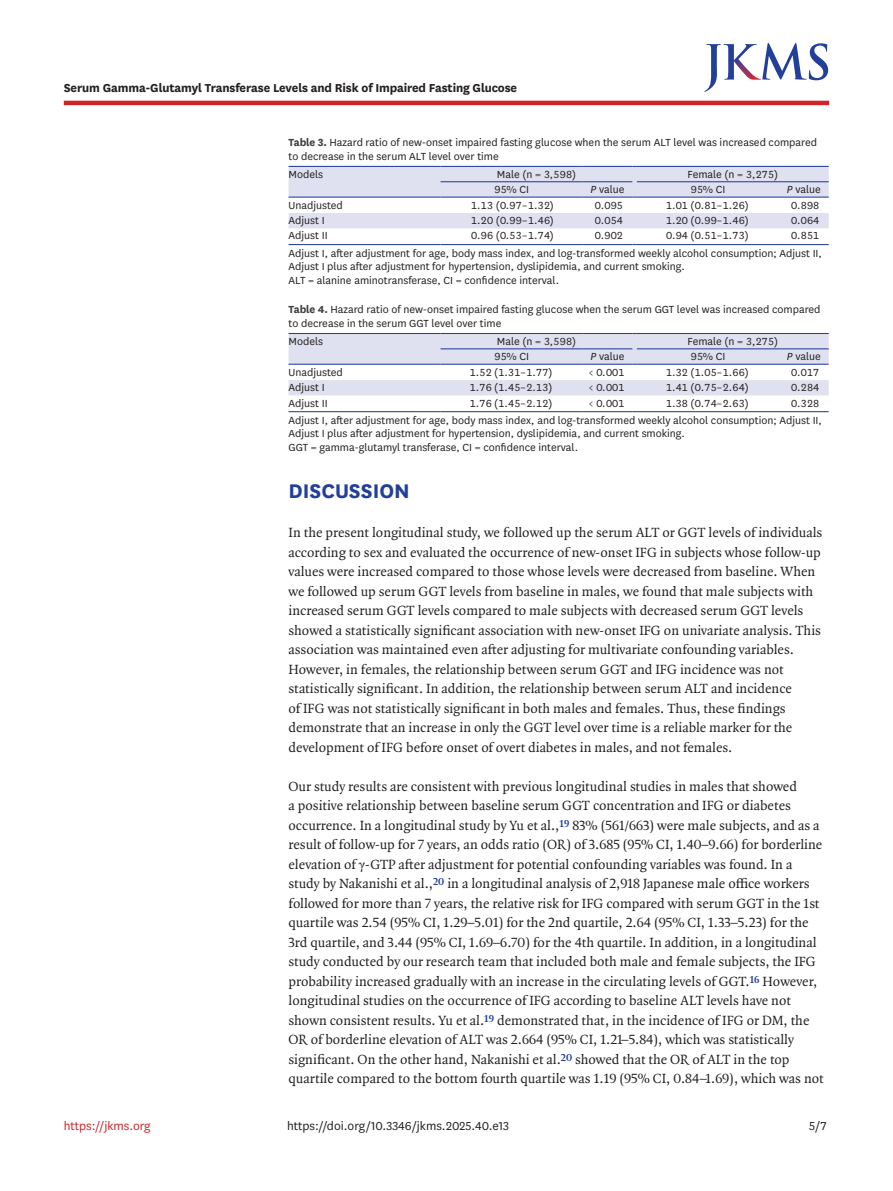
<style>
.page{position:relative;width:893px;height:1191px;background:#fff}
.page>*{position:absolute;margin:0;border:0;box-sizing:border-box;transform-origin:0 0}
.body_title1{font:700 23.1px "National";color:#223f99}
.body_p{font:14.25px/19.5px "Quadraat OT";color:#231f20}
.body_p_first{font:14.25px/19.5px "Quadraat OT";color:#231f20}
.alt-title-type{font:700 13.5px "National";letter-spacing:-.01em;color:#231f20}
.doi_running_footer{font:13.5px "National";color:#231f20}
.t1{font:13.5px "National";color:#d1232a}
.table-wrap-foot_p_first{font:12px/13.5px "National";color:#231f20}
.tbody_entry{font:12px "National";letter-spacing:-.05em;color:#231f20}
.table-wrap_caption{font:12px/13.5px "National";color:#231f20}
.thead_entry{font:12px "National";color:#231f20}
.table-wrap-foot_p{font:12px "National";color:#231f20}
.tbody_entry-2{font:12px "National";color:#231f20}
.s1{font-weight:700;color:#3e3e3f}
.s2{font-style:italic}
.s3{font-family:"Times New Roman"}
</style>
<div class="page">
<hr style="left:64px;top:101px;width:765px;height:4px;background:#d1232a">
<svg style="left:704px;top:43px;width:124px;height:49px"></svg>
<svg style="left:289px;top:166px;width:540px;height:62px"></svg>
<hr style="left:637px;top:197px;width:142px;height:1px;background:#223f99">
<hr style="left:779px;top:197px;width:50px;height:1px;background:#223f99">
<hr style="left:289px;top:244px;width:152px;height:1px;background:#223f99">
<hr style="left:441px;top:244px;width:142px;height:1px;background:#223f99">
<hr style="left:583px;top:244px;width:49px;height:1px;background:#223f99">
<hr style="left:637px;top:244px;width:142px;height:1px;background:#223f99">
<hr style="left:779px;top:244px;width:50px;height:1px;background:#223f99">
<svg style="left:289px;top:333px;width:540px;height:62px"></svg>
<hr style="left:637px;top:364px;width:142px;height:1px;background:#223f99">
<hr style="left:779px;top:364px;width:50px;height:1px;background:#223f99">
<hr style="left:289px;top:411px;width:152px;height:1px;background:#223f99">
<hr style="left:441px;top:411px;width:142px;height:1px;background:#223f99">
<hr style="left:583px;top:411px;width:49px;height:1px;background:#223f99">
<hr style="left:637px;top:411px;width:142px;height:1px;background:#223f99">
<hr style="left:779px;top:411px;width:50px;height:1px;background:#223f99">
<p class="alt-title-type" style="left:64px;top:78px;width:455px">Serum Gamma-Glutamyl Transferase Levels and Risk of Impaired Fasting Glucose</p>
<p class="table-wrap_caption" style="left:289px;top:135px;width:530px"><span class="s1">Table 3.</span> Hazard ratio of new-onset impaired fasting glucose when the serum ALT level was increased compared to decrease in the serum ALT level over time</p>
<p class="thead_entry" style="left:289px;top:166px;width:36px">Models</p>
<p class="thead_entry" style="left:497px;top:166px;width:80px">Male (n = 3,598)</p>
<p class="thead_entry" style="left:687px;top:166px;width:92px">Female (n = 3,275)</p>
<p class="thead_entry" style="left:494px;top:181px;width:37px">95% CI</p>
<p class="thead_entry" style="left:591px;top:181px;width:35px"><span class="s2">P</span> value</p>
<p class="thead_entry" style="left:690px;top:181px;width:37px">95% CI</p>
<p class="thead_entry" style="left:787px;top:181px;width:35px"><span class="s2">P</span> value</p>
<p class="tbody_entry-2" style="left:289px;top:197px;width:56px">Unadjusted</p>
<p class="tbody_entry" style="left:471px;top:197px;width:84px">1.13 (0.97–1.32)</p>
<p class="tbody_entry" style="left:594px;top:197px;width:30px">0.095</p>
<p class="tbody_entry" style="left:666px;top:197px;width:84px">1.01 (0.81–1.26)</p>
<p class="tbody_entry" style="left:791px;top:197px;width:30px">0.898</p>
<p class="tbody_entry" style="left:289px;top:213px;width:38px">Adjust I</p>
<p class="tbody_entry" style="left:471px;top:213px;width:84px">1.20 (0.99–1.46)</p>
<p class="tbody_entry" style="left:594px;top:213px;width:30px">0.054</p>
<p class="tbody_entry" style="left:666px;top:213px;width:84px">1.20 (0.99–1.46)</p>
<p class="tbody_entry" style="left:791px;top:213px;width:30px">0.064</p>
<p class="tbody_entry-2" style="left:289px;top:228px;width:41px">Adjust II</p>
<p class="tbody_entry" style="left:471px;top:228px;width:84px">0.96 (0.53–1.74)</p>
<p class="tbody_entry" style="left:594px;top:228px;width:30px">0.902</p>
<p class="tbody_entry" style="left:666px;top:228px;width:84px">0.94 (0.51–1.73)</p>
<p class="tbody_entry" style="left:791px;top:228px;width:30px">0.851</p>
<p class="table-wrap-foot_p_first" style="left:289px;top:246px;width:535px">Adjust I, after adjustment for age, body mass index, and log-transformed weekly alcohol consumption; Adjust II,<br>Adjust I plus after adjustment for hypertension, dyslipidemia, and current smoking.</p>
<p class="table-wrap-foot_p" style="left:289px;top:272px;width:272px">ALT = alanine aminotransferase, CI = confidence interval.</p>
<p class="table-wrap_caption" style="left:289px;top:302px;width:533px"><span class="s1">Table 4.</span> Hazard ratio of new-onset impaired fasting glucose when the serum GGT level was increased compared to decrease in the serum GGT level over time</p>
<p class="thead_entry" style="left:289px;top:333px;width:36px">Models</p>
<p class="thead_entry" style="left:497px;top:333px;width:80px">Male (n = 3,598)</p>
<p class="thead_entry" style="left:687px;top:333px;width:92px">Female (n = 3,275)</p>
<p class="thead_entry" style="left:494px;top:348px;width:37px">95% CI</p>
<p class="thead_entry" style="left:591px;top:348px;width:35px"><span class="s2">P</span> value</p>
<p class="thead_entry" style="left:690px;top:348px;width:37px">95% CI</p>
<p class="thead_entry" style="left:787px;top:348px;width:35px"><span class="s2">P</span> value</p>
<p class="tbody_entry-2" style="left:289px;top:364px;width:56px">Unadjusted</p>
<p class="tbody_entry" style="left:469px;top:364px;width:84px">1.52 (1.31–1.77)</p>
<p class="tbody_entry" style="left:589px;top:364px;width:38px">&lt; 0.001</p>
<p class="tbody_entry" style="left:666px;top:364px;width:84px">1.32 (1.05–1.66)</p>
<p class="tbody_entry" style="left:791px;top:364px;width:30px">0.017</p>
<p class="tbody_entry" style="left:289px;top:380px;width:38px">Adjust I</p>
<p class="tbody_entry" style="left:469px;top:380px;width:84px">1.76 (1.45–2.13)</p>
<p class="tbody_entry" style="left:589px;top:380px;width:38px">&lt; 0.001</p>
<p class="tbody_entry" style="left:666px;top:380px;width:84px">1.41 (0.75–2.64)</p>
<p class="tbody_entry" style="left:791px;top:380px;width:30px">0.284</p>
<p class="tbody_entry-2" style="left:289px;top:395px;width:41px">Adjust II</p>
<p class="tbody_entry" style="left:469px;top:395px;width:84px">1.76 (1.45–2.12)</p>
<p class="tbody_entry" style="left:589px;top:395px;width:38px">&lt; 0.001</p>
<p class="tbody_entry" style="left:666px;top:395px;width:84px">1.38 (0.74–2.63)</p>
<p class="tbody_entry" style="left:791px;top:395px;width:30px">0.328</p>
<p class="table-wrap-foot_p_first" style="left:289px;top:413px;width:535px">Adjust I, after adjustment for age, body mass index, and log-transformed weekly alcohol consumption; Adjust II,<br>Adjust I plus after adjustment for hypertension, dyslipidemia, and current smoking.</p>
<p class="table-wrap-foot_p" style="left:289px;top:439px;width:291px">GGT = gamma-glutamyl transferase, CI = confidence interval.</p>
<p class="body_title1" style="left:289px;top:475px;width:123px">DISCUSSION</p>
<p class="body_p_first" style="left:289px;top:523px;width:535px">In the present longitudinal study, we followed up the serum ALT or GGT levels of individuals according to sex and evaluated the occurrence of new-onset IFG in subjects whose follow-up values were increased compared to those whose levels were decreased from baseline. When we followed up serum GGT levels from baseline in males, we found that male subjects with increased serum GGT levels compared to male subjects with decreased serum GGT levels showed a statistically significant association with new-onset IFG on univariate analysis. This association was maintained even after adjusting for multivariate confounding variables.<br>However, in females, the relationship between serum GGT and IFG incidence was not statistically significant. In addition, the relationship between serum ALT and incidence<br>of IFG was not statistically significant in both males and females. Thus, these findings demonstrate that an increase in only the GGT level over time is a reliable marker for the development of IFG before onset of overt diabetes in males, and not females.</p>
<p class="body_p" style="left:289px;top:776px;width:537px">Our study results are consistent with previous longitudinal studies in males that showed<br>a positive relationship between baseline serum GGT concentration and IFG or diabetes occurrence. In a longitudinal study by Yu et al.,<sup>19</sup> 83% (561/663) were male subjects, and as a result of follow-up for 7 years, an odds ratio (OR) of 3.685 (95% CI, 1.40–9.66) for borderline elevation of <span class="s3">γ</span>-GTP after adjustment for potential confounding variables was found. In a study by Nakanishi et al.,<sup>20</sup> in a longitudinal analysis of 2,918 Japanese male office workers followed for more than 7 years, the relative risk for IFG compared with serum GGT in the 1st quartile was 2.54 (95% CI, 1.29–5.01) for the 2nd quartile, 2.64 (95% CI, 1.33–5.23) for the 3rd quartile, and 3.44 (95% CI, 1.69–6.70) for the 4th quartile. In addition, in a longitudinal study conducted by our research team that included both male and female subjects, the IFG probability increased gradually with an increase in the circulating levels of GGT.<sup>16</sup> However, longitudinal studies on the occurrence of IFG according to baseline ALT levels have not shown consistent results. Yu et al.<sup>19</sup> demonstrated that, in the incidence of IFG or DM, the OR of borderline elevation of ALT was 2.664 (95% CI, 1.21–5.84), which was statistically significant. On the other hand, Nakanishi et al.<sup>20</sup> showed that the OR of ALT in the top quartile compared to the bottom fourth quartile was 1.19 (95% CI, 0.84–1.69), which was not</p>
<p class="doi_running_footer" style="left:809px;top:1116px;width:19px">5/7</p>
<p class="t1" style="left:64px;top:1116px;width:88px">https://jkms.org</p>
<p class="doi_running_footer" style="left:287px;top:1116px;width:224px">https://doi.org/10.3346/jkms.2025.40.e13</p>
</div>
